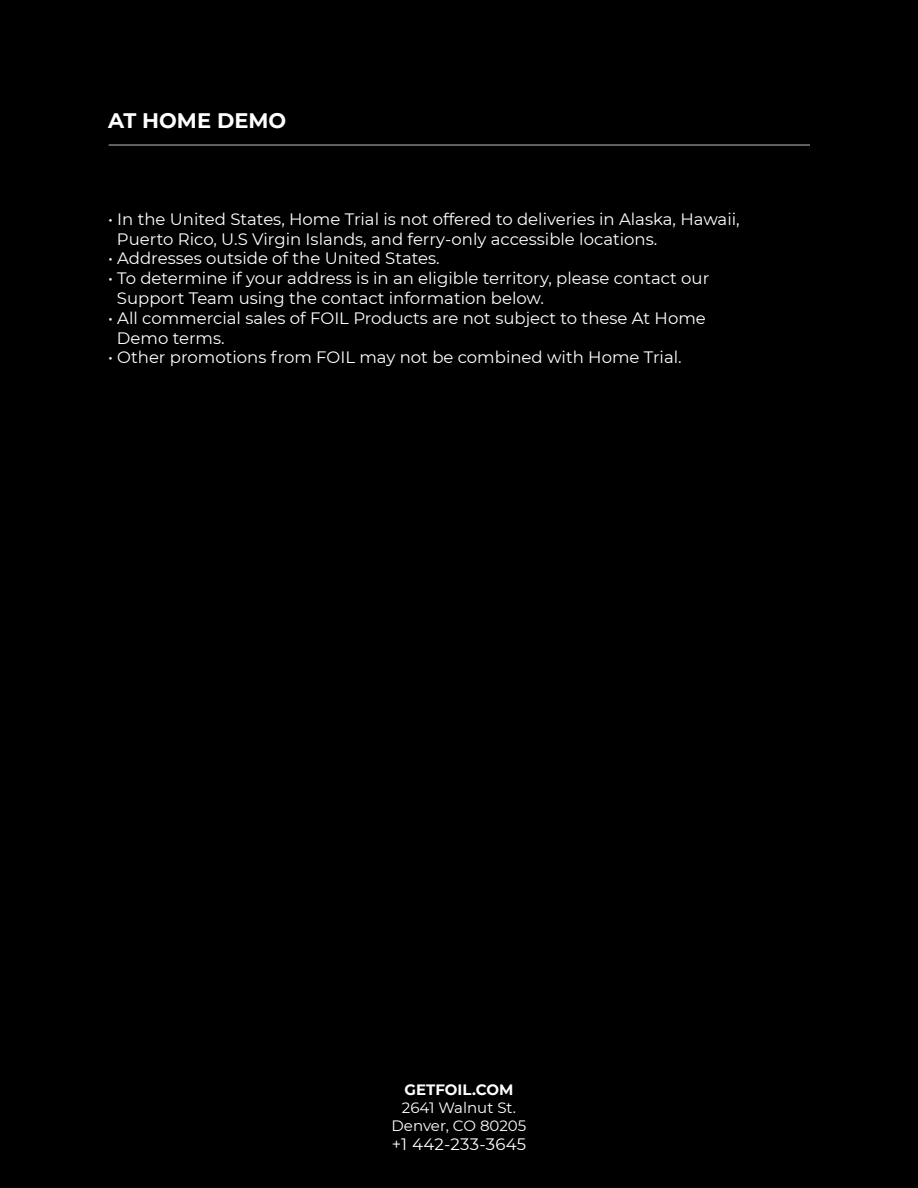
<style>
.page{position:relative;width:918px;height:1188px;background:#000}
.page>*{position:absolute;margin:0;border:0;box-sizing:border-box;transform-origin:0 0}
.t1{font:700 21px "Montserrat";color:#fff}
.t2{font:16.5px/19.8px "Montserrat";color:#fff}
.t3{font:16.5px "Montserrat";letter-spacing:.02em;color:#fff}
.t4{font:15px/18px "Montserrat";color:#fff;text-align:center}
.t5{font:700 15px "Montserrat";color:#fff}
</style>
<div class="page">
<hr style="left:109px;top:144px;width:701px;height:2px;background:#808285">
<p class="t1" style="left:108px;top:105px;width:180px">AT HOME DEMO</p>
<p class="t2" style="left:117px;top:208px;width:624px;text-indent:-9px">• In the United States, Home Trial is not offered to deliveries in Alaska, Hawaii,<br>Puerto Rico, U.S Virgin Islands, and ferry-only accessible locations.</p>
<p class="t2" style="left:108px;top:248px;width:333px">• Addresses outside of the United States.</p>
<p class="t2" style="left:117px;top:268px;width:594px;text-indent:-9px">• To determine if your address is in an eligible territory, please contact our<br>Support Team using the contact information below.</p>
<p class="t2" style="left:117px;top:307px;width:590px;text-indent:-9px">• All commercial sales of FOIL Products are not subject to these At Home<br>Demo terms.</p>
<p class="t2" style="left:108px;top:347px;width:575px">• Other promotions from FOIL may not be combined with Home Trial.</p>
<p class="t5" style="left:405px;top:1078px;width:110px">GETFOIL.COM</p>
<p class="t4" style="left:392px;top:1098px;width:136px">2641 Walnut St.<br>Denver, CO 80205</p>
<p class="t3" style="left:392px;top:1133px;width:136px">+1 442-233-3645</p>
</div>
